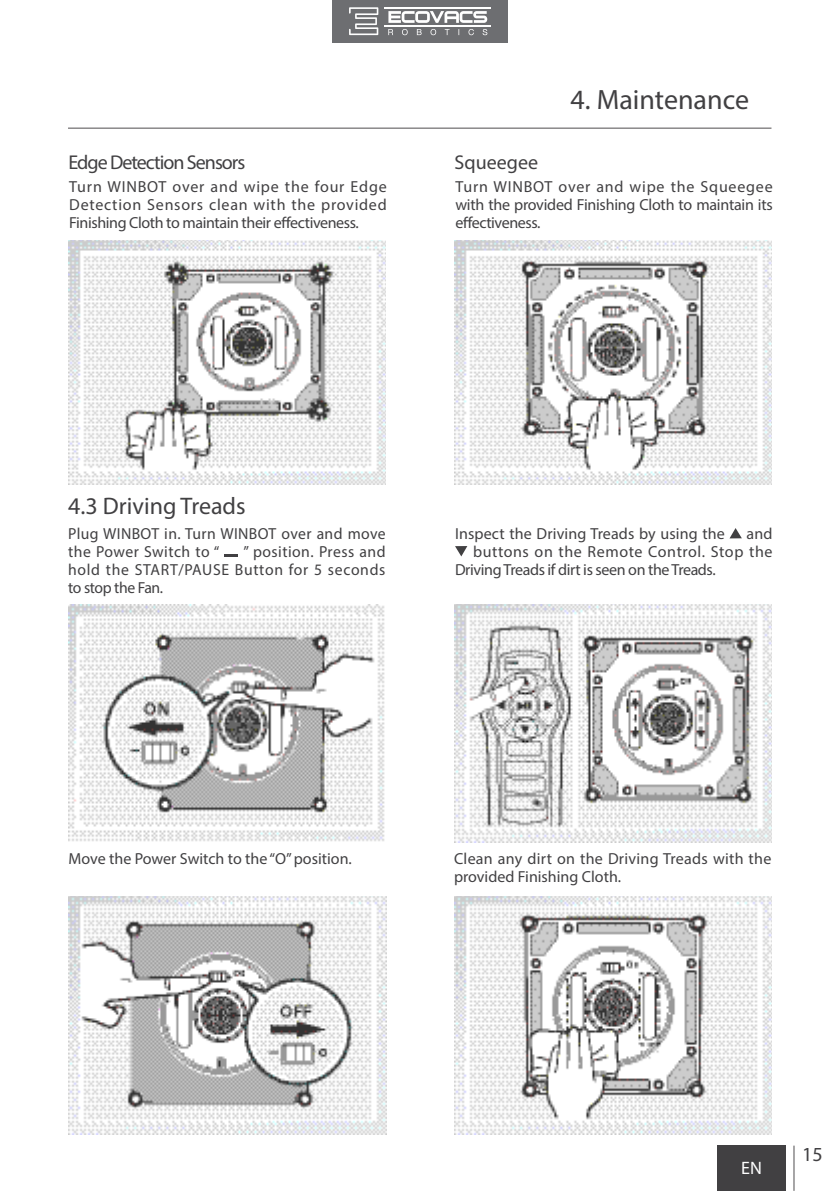
<style>
.page{position:relative;width:840px;height:1191px;background:#fff}
.page>*{position:absolute;margin:0;border:0;box-sizing:border-box;transform-origin:0 0}
.t1{font:28px "Myriad Pro";color:#414042}
.t2{font:24px "Myriad Pro";color:#414042}
.t3{font:20px "Myriad Pro";letter-spacing:-.05em;color:#414042}
.t4{font:20px "Myriad Pro";color:#414042}
.t5{font:18px "Myriad Pro";color:#fff}
.t6{font:16px/18px "Myriad Pro";color:#414042;text-align:justify}
.t7{font:16px/18px "Myriad Pro";letter-spacing:.025em;color:#414042}
.t8{font:16px "Myriad Pro";letter-spacing:-.025em;color:#414042}
.t9{font:16px "Myriad Pro";letter-spacing:.035em;color:#414042}
</style>
<div class="page">
<div style="left:332px;top:0;width:175px;height:43px;background:#6d6e71"></div>
<svg style="left:349px;top:7px;width:29px;height:28px"></svg>
<svg style="left:388px;top:11px;width:99px;height:12px"></svg>
<hr style="left:384px;top:25px;width:106px;height:2px;background:#fff">
<hr style="left:384px;top:7px;width:106px;height:2px;background:#fff">
<svg style="left:388px;top:29px;width:99px;height:6px"></svg>
<hr style="left:793px;top:1145px;width:1px;height:45px;background:#504d4f">
<div style="left:717px;top:1145px;width:68px;height:46px;background:#414042"></div>
<img style="left:68px;top:896px;width:318px;height:238px">
<img style="left:68px;top:604px;width:317px;height:238px">
<hr style="left:68px;top:128px;width:703px;height:1px;background:#504d4f">
<img style="left:454px;top:896px;width:317px;height:238px">
<svg style="left:224px;top:554px;width:14px;height:2px"></svg>
<svg style="left:730px;top:528px;width:11px;height:10px"></svg>
<svg style="left:455px;top:546px;width:12px;height:10px"></svg>
<img style="left:68px;top:240px;width:317px;height:244px">
<img style="left:454px;top:240px;width:317px;height:244px">
<img style="left:454px;top:604px;width:317px;height:238px">
<h1 class="t1" style="left:570px;top:82px;width:180px">4. Maintenance</h1>
<p class="t3" style="left:68px;top:150px;width:178px">Edge Detection Sensors</p>
<p class="t4" style="left:454px;top:150px;width:85px">Squeegee</p>
<p class="t6" style="left:69px;top:177px;width:319px">Turn WINBOT over and wipe the four Edge Detection Sensors clean with the provided Finishing Cloth to maintain their effectiveness.</p>
<p class="t6" style="left:455px;top:177px;width:319px">Turn WINBOT over and wipe the Squeegee with the provided Finishing Cloth to maintain its effectiveness.</p>
<h2 class="t2" style="left:68px;top:491px;width:179px">4.3 Driving Treads</h2>
<p class="t7" style="left:68px;top:524px;width:319px">Plug WINBOT in. Turn WINBOT over and move the Power Switch to “</p>
<p class="t6" style="left:68px;top:542px;width:319px;text-indent:175px">” position. Press and hold the START/PAUSE Button for 5 seconds to stop the Fan.</p>
<p class="t6" style="left:455px;top:524px;width:271px">Inspect the Driving Treads by using the</p>
<p class="t6" style="left:746px;top:524px;width:27px">and</p>
<p class="t9" style="left:473px;top:541px;width:301px">buttons on the Remote Control. Stop the</p>
<p class="t8" style="left:455px;top:559px;width:262px">Driving Treads if dirt is seen on the Treads.</p>
<p class="t6" style="left:69px;top:849px;width:284px">Move the Power Switch to the “O” position.</p>
<p class="t6" style="left:454px;top:849px;width:319px">Clean any dirt on the Driving Treads with the provided Finishing Cloth.</p>
<p class="t5" style="left:727px;top:1156px;width:47px">FR-CA</p>
<p class="t5" style="left:740px;top:1157px;width:22px">EN</p>
<p class="t3" style="left:801px;top:1142px;width:22px">15</p>
</div>
